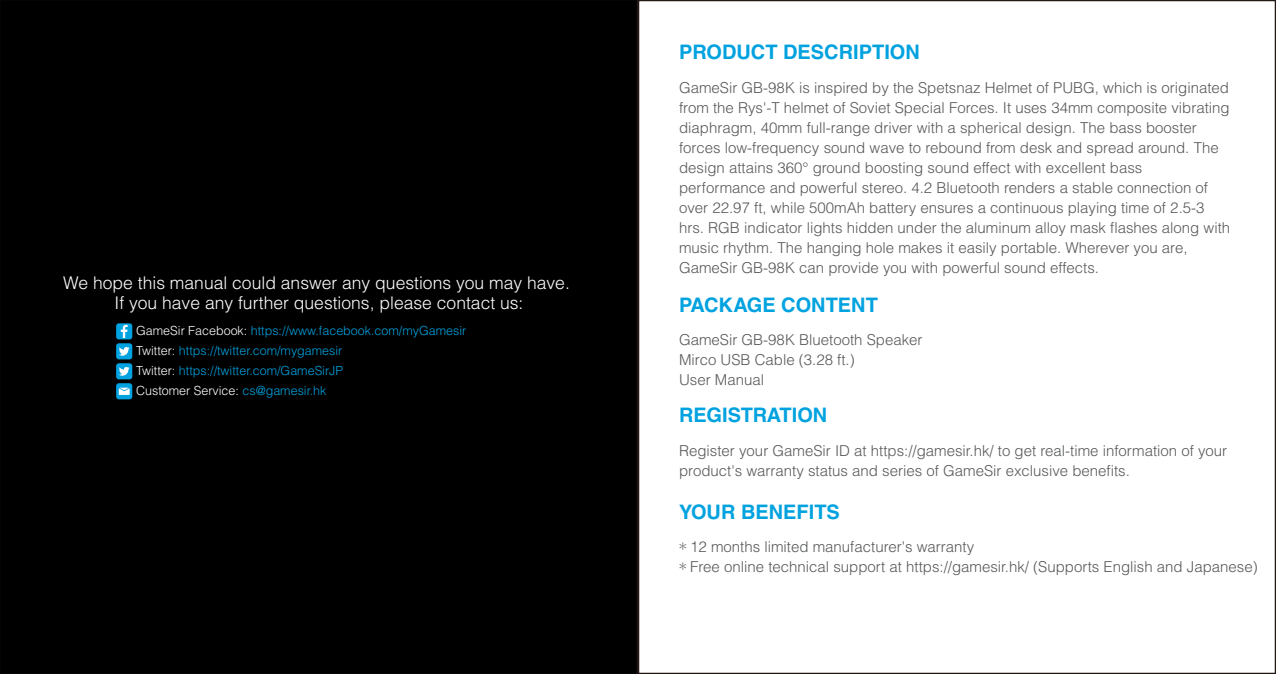
<style>
.page{position:relative;width:1276px;height:674px;background:#fff}
.page>*{position:absolute;margin:0;border:0;box-sizing:border-box;transform-origin:0 0}
.t1{font:700 20px "Helvetica LT Std";color:#00a2df}
.t2{font:300 17.5px/20px "Helvetica LT Std";color:#fff;text-align:center}
.t3{font:300 15px/20px "Helvetica LT Std";color:#57585a}
.t4{font:300 12.5px/20px "Helvetica LT Std";color:#00a2df}
.s1{color:#fff}
.s2{font-family:"Koz Go Pr 6 N"}
</style>
<div class="page">
<div style="left:0;top:0;width:638px;height:673px;background:#000"></div>
<div style="left:116px;top:323px;width:16px;height:16px;background:#00a2df;border-radius:3px"></div>
<svg style="left:121px;top:324px;width:7px;height:14px"></svg>
<svg style="left:116px;top:383px;width:16px;height:16px"></svg>
<svg style="left:119px;top:387px;width:11px;height:7px"></svg>
<div style="left:116px;top:343px;width:16px;height:16px;background:#00a2df;border-radius:3px"></div>
<svg style="left:119px;top:347px;width:10px;height:8px"></svg>
<div style="left:116px;top:363px;width:16px;height:16px;background:#00a2df;border-radius:3px"></div>
<svg style="left:119px;top:366px;width:10px;height:9px"></svg>
<p class="t2" style="left:63px;top:272px;width:508px">We hope this manual could answer any questions you may have.<br>If you have any further questions, please contact us:</p>
<p class="t4" style="left:136px;top:320px;width:331px"><span class="s1">GameSir Facebook:</span> https://www.facebook.com/myGamesir <span class="s1">Twitter:</span> https://twitter.com/mygamesir<br><span class="s1">Twitter:</span> https://twitter.com/GameSirJP<br><span class="s1">Customer Service:</span> cs@gamesir.hk</p>
<h1 class="t1" style="left:679px;top:39px;width:242px">PRODUCT DESCRIPTION</h1>
<p class="t3" style="left:679px;top:77px;width:553px">GameSir GB-98K is inspired by the Spetsnaz Helmet of PUBG, which is originated from the Rys'-T helmet of Soviet Special Forces. It uses 34mm composite vibrating diaphragm, 40mm full-range driver with a spherical design. The bass booster forces low-frequency sound wave to rebound from desk and spread around. The design attains 360° ground boosting sound effect with excellent bass performance and powerful stereo. 4.2 Bluetooth renders a stable connection of over 22.97 ft, while 500mAh battery ensures a continuous playing time of 2.5-3 hrs. RGB indicator lights hidden under the aluminum alloy mask flashes along with music rhythm. The hanging hole makes it easily portable. Wherever you are, GameSir GB-98K can provide you with powerful sound effects.</p>
<h1 class="t1" style="left:679px;top:292px;width:200px">PACKAGE CONTENT</h1>
<p class="t3" style="left:679px;top:329px;width:245px">GameSir GB-98K Bluetooth Speaker<br>Mirco USB Cable (3.28 ft.)<br>User Manual</p>
<h1 class="t1" style="left:679px;top:402px;width:150px">REGISTRATION</h1>
<p class="t3" style="left:679px;top:440px;width:549px">Register your GameSir ID at https://gamesir.hk/ to get real-time information of your product's warranty status and series of GameSir exclusive benefits.</p>
<h1 class="t1" style="left:679px;top:499px;width:162px">YOUR BENEFITS</h1>
<p class="t3" style="left:679px;top:536px;width:580px"><span class="s2">*</span> 12 months limited manufacturer's warranty<br><span class="s2">*</span> Free online technical support at https://gamesir.hk/ (Supports English and Japanese)</p>
</div>
